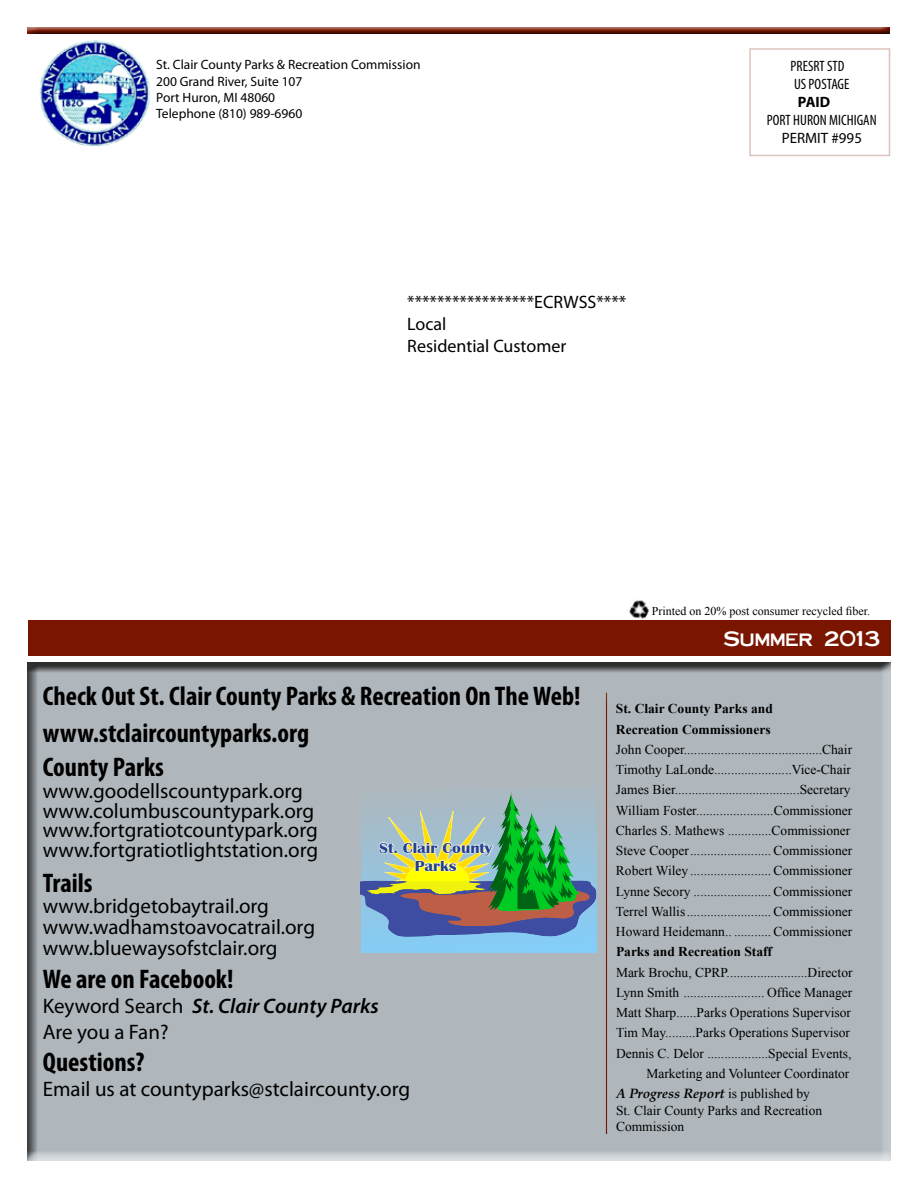
<style>
.page{position:relative;width:918px;height:1188px;background:#fff}
.page>*{position:absolute;margin:0;border:0;box-sizing:border-box;transform-origin:0 0}
.t1{font:700 condensed 27px/36.9px "Myriad Pro";color:#000}
.t2{font:21px/19.5px "Myriad Pro";color:#000}
.t3{font:21px "Cornerstone";color:#fff}
.t4{font:18px/21.6px "Myriad Pro";color:#000}
.t5{font:condensed 15px/18px "Myriad Pro";letter-spacing:-.005em;color:#000}
.t6{font:700 15px/17.9px "Britannic";color:#25408f;text-align:center;scale:1.1 1}
.t7{font:15px "Myriad Pro";letter-spacing:-.005em;color:#000}
.t8{font:700 15px "Myriad Pro";color:#000}
.t9{font:13.5px/20.2px "Times New Roman";color:#000}
.t10{font:13.5px/16.2px "Myriad Pro";color:#000}
.t11{font:700 13.5px/20.2px "Times New Roman";color:#000}
.t12{font:italic 700 13.5px "Palatino Linotype";color:#000}
.t13{font:12px "Times New Roman";color:#000}
.s1{font-weight:600;font-style:italic}
.s2{font-family:"Times New Roman";font-weight:400;font-style:normal}
</style>
<div class="page">
<div style="left:749px;top:48px;width:141px;height:108px;border:2px solid #ddc3bd"></div>
<div style="left:17px;top:657px;width:875px;height:505px;background:#000;opacity:.75"></div>
<img style="left:629px;top:600px;width:20px;height:20px">
<div style="left:28px;top:620px;width:863px;height:35px;background:#7a1600"></div>
<div style="left:27px;top:26px;width:864px;height:11px;background:#000;opacity:.75"></div>
<img style="left:39px;top:40px;width:111px;height:106px">
<svg style="left:361px;top:787px;width:235px;height:166px;background:#8bc8eb"></svg>
<svg style="left:361px;top:791px;width:235px;height:146px;background:#9fa59d"></svg>
<div style="left:485px;top:790px;width:98px;height:123px;background:#000;opacity:.75"></div>
<div style="left:604px;top:696px;width:5px;height:440px;background:#000;opacity:.75"></div>
<p class="t10" style="left:156px;top:56px;width:266px">St. Clair County Parks &amp; Recreation Commission<br>200 Grand River, Suite 107<br>Port Huron, MI 48060<br>Telephone (810) 989-6960</p>
<h3 class="t4" style="left:407px;top:291px;width:221px">*****************ECRWSS****<br>Local<br>Residential Customer</h3>
<p class="t5" style="left:791px;top:57px;width:60px">PRESRT STD<br>US POSTAGE</p>
<p class="t8" style="left:798px;top:92px;width:34px">PAID</p>
<p class="t5" style="left:767px;top:111px;width:111px">PORT HURON MICHIGAN</p>
<p class="t7" style="left:782px;top:128px;width:82px">PERMIT #995</p>
<p class="t13" style="left:652px;top:603px;width:220px">Printed on 20% post consumer recycled fiber.</p>
<h2 class="t3" style="left:724px;top:627px;width:157px">Summer 2013</h2>
<h1 class="t1" style="left:43px;top:677px;width:539px">Check Out St. Clair County Parks &amp; Recreation On The Web! www.stclaircountyparks.org</h1>
<h1 class="t1" style="left:43px;top:748px;width:123px">County Parks</h1>
<h2 class="t2" style="left:43px;top:781px;width:277px">www.goodellscountypark.org www.columbuscountypark.org www.fortgratiotcountypark.org www.fortgratiotlightstation.org</h2>
<h1 class="t1" style="left:43px;top:864px;width:51px">Trails</h1>
<h2 class="t2" style="left:43px;top:895px;width:274px;line-height:21px">www.bridgetobaytrail.org www.wadhamstoavocatrail.org www.bluewaysofstclair.org</h2>
<h1 class="t1" style="left:43px;top:960px;width:192px">We are on Facebook!</h1>
<h2 class="t2" style="left:43px;top:993px;width:338px;line-height:25.2px">Keyword Search <span class="s1">St. Clair County Parks<br></span>Are you a Fan?</h2>
<h1 class="t1" style="left:43px;top:1043px;width:103px">Questions?</h1>
<h2 class="t2" style="left:43px;top:1079px;width:369px">Email us at countyparks@stclaircounty.org</h2>
<p class="t6" style="left:379px;top:839px;width:104px">St. Clair County<br>Parks</p>
<p class="t11" style="left:616px;top:698px;width:158px">St. Clair County Parks and<br>Recreation Commissioners</p>
<p class="t9" style="left:616px;top:739px;width:238px">John Cooper.........................................Chair Timothy LaLonde.......................Vice-Chair James Bier.....................................Secretary William Foster.......................Commissioner Charles S. Mathews .............Commissioner Steve Cooper........................ Commissioner Robert Wiley ........................ Commissioner Lynne Secory ....................... Commissioner Terrel Wallis......................... Commissioner Howard Heidemann.. ........... Commissioner</p>
<p class="t11" style="left:616px;top:941px;width:158px">Parks and Recreation Staff</p>
<p class="t9" style="left:616px;top:962px;width:238px;text-align:right">Mark Brochu, CPRP........................Director Lynn Smith ........................ Office Manager Matt Sharp......Parks Operations Supervisor Tim May.........Parks Operations Supervisor Dennis C. Delor ..................Special Events, Marketing and Volunteer Coordinator</p>
<p class="t12" style="left:616px;top:1084px;width:195px">A Progress Report <span class="s2">is published by</span></p>
<p class="t9" style="left:616px;top:1102px;width:208px;line-height:16.5px">St. Clair County Parks and Recreation<br>Commission</p>
</div>
